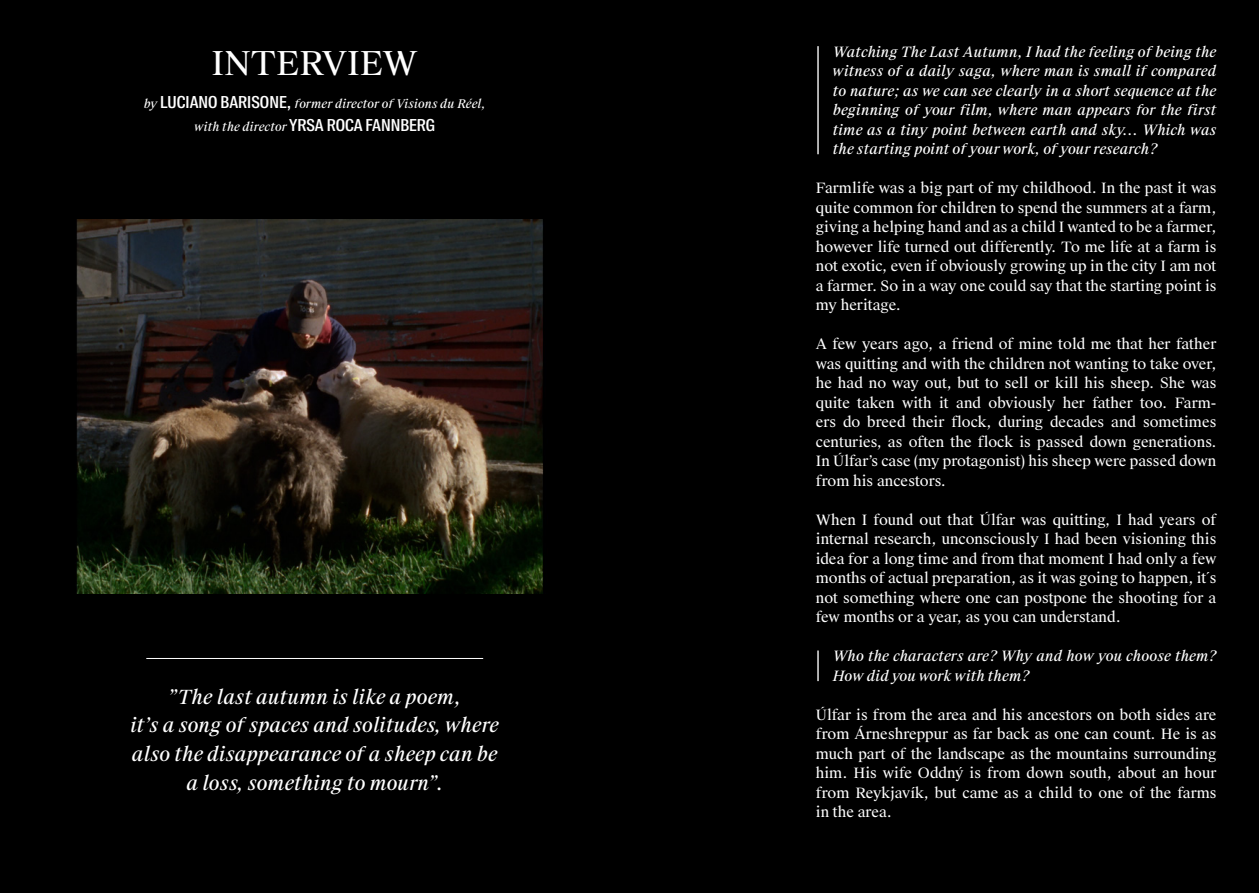
<style>
.page{position:relative;width:1259px;height:893px;background:#fff}
.page>*{position:absolute;margin:0;border:0;box-sizing:border-box;transform-origin:0 0}
.t1{font:33px "Suisse Works";color:#fff}
.t2{font:italic 19.5px/28.5px "Suisse Works";color:#fff;text-align:center}
.t3{font:500 16.5px "Suisse Intl Condensed";color:#fff}
.t4{font:14.25px/19.5px "Suisse Works";color:#fff;text-align:justify}
.t5{font:italic 14.25px/19.5px "Suisse Works";color:#fff;text-align:justify}
.t6{font:italic 12px "Suisse Works";color:#fff}
.s1{font-family:"Suisse Intl Condensed";font-weight:500;font-style:normal;font-size:16.5px}
.s2{font-family:"Suisse Works";font-weight:400;font-style:italic;font-size:12px}
</style>
<div class="page">
<div style="left:629px;top:0;width:630px;height:893px;background:#000"></div>
<div style="left:0;top:0;width:629px;height:893px;background:#000"></div>
<hr style="left:146px;top:658px;width:337px;height:1px;background:#fff">
<img style="left:76px;top:219px;width:467px;height:374px">
<hr style="left:817px;top:46px;width:1px;height:108px;background:#fff">
<hr style="left:817px;top:650px;width:1px;height:31px;background:#fff">
<h1 class="t1" style="left:211px;top:43px;width:208px">INTERVIEW</h1>
<p class="t6" style="left:144px;top:96px;width:343px">by <span class="s1">LUCIANO BARISONE,</span> former director of Visions du Réel,</p>
<p class="t3" style="left:194px;top:115px;width:242px"><span class="s2">with the director</span> YRSA ROCA FANNBERG</p>
<h2 class="t2" style="left:130px;top:683px;width:370px">”The last autumn is like a poem,<br>it’s a song of spaces and solitudes, where also the disappearance of a sheep can be a loss, something to mourn”.</h2>
<p class="t5" style="left:833px;top:42px;width:385px">Watching The Last Autumn, I had the feeling of being the witness of a daily saga, where man is small if compared to nature; as we can see clearly in a short sequence at the beginning of your film, where man appears for the first time as a tiny point between earth and sky… Which was the starting point of your work, of your research?</p>
<p class="t4" style="left:816px;top:179px;width:402px">Farmlife was a big part of my childhood. In the past it was quite common for children to spend the summers at a farm, giving a helping hand and as a child I wanted to be a farmer, however life turned out differently. To me life at a farm is not exotic, even if obviously growing up in the city I am not a farmer. So in a way one could say that the starting point is my heritage.</p>
<p class="t4" style="left:816px;top:335px;width:402px">A few years ago, a friend of mine told me that her father was quitting and with the children not wanting to take over, he had no way out, but to sell or kill his sheep. She was quite taken with it and obviously her father too. Farm&shy;ers do breed their flock, during decades and sometimes centuries, as often the flock is passed down generations.<br>In Úlfar’s case (my protagonist) his sheep were passed down from his ancestors.</p>
<p class="t4" style="left:816px;top:510px;width:402px">When I found out that Úlfar was quitting, I had years of internal research, unconsciously I had been visioning this idea for a long time and from that moment I had only a few months of actual preparation, as it was going to happen, it´s not something where one can postpone the shooting for a few months or a year, as you can understand.</p>
<p class="t5" style="left:833px;top:647px;width:385px">Who the characters are? Why and how you choose them?<br>How did you work with them?</p>
<p class="t4" style="left:816px;top:705px;width:402px">Úlfar is from the area and his ancestors on both sides are from Árneshreppur as far back as one can count. He is as much part of the landscape as the mountains surrounding him. His wife Oddný is from down south, about an hour from Reykjavík, but came as a child to one of the farms in the area.</p>
</div>
